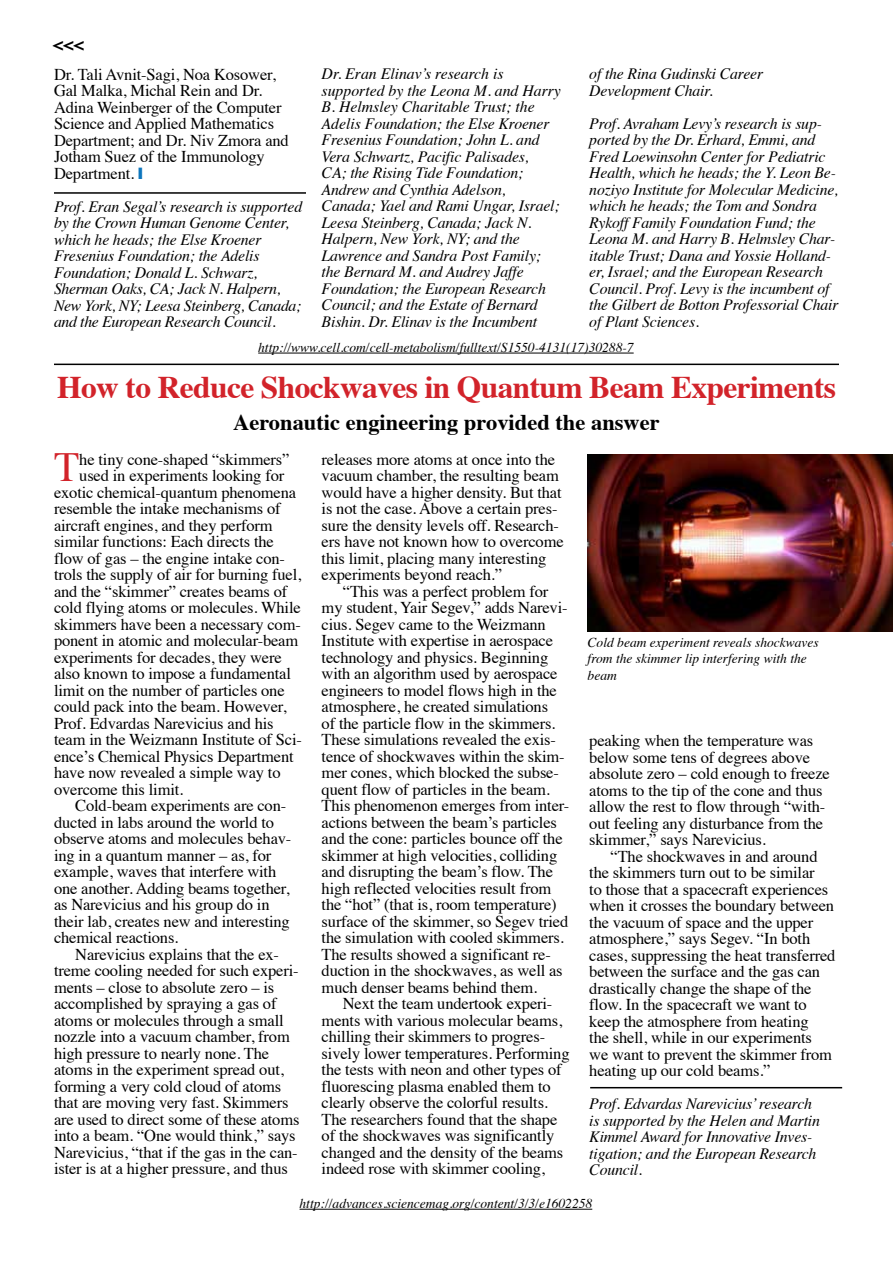
<style>
.page{position:relative;width:893px;height:1263px;background:#fff}
.page>*{position:absolute;margin:0;border:0;box-sizing:border-box;transform-origin:0 0}
.t1{font:41.4px "Times";color:#d2232a}
.t2{font:700 31.5px "Times";letter-spacing:-.02em;color:#d2232a}
.t3{font:700 22.5px "Times";color:#000}
.t4{font:700 18px "Times";color:#000}
.t5{font:16.5px/16.5px "Times";letter-spacing:-.01em;color:#000}
.t6{font:italic 15.75px/16.5px "Times";letter-spacing:-.01em;color:#000}
.t7{font:italic 13.5px/16.5px "Times";color:#000}
.s1{color:#0e76bd}
</style>
<div class="page">
<hr style="left:54px;top:364px;width:785px;height:1px;background:#000">
<hr style="left:300px;top:1209px;width:292px;height:1px;background:#000">
<hr style="left:590px;top:1087px;width:252px;height:1px;background:#000">
<hr style="left:258px;top:353px;width:376px;height:1px;background:#000">
<hr style="left:54px;top:192px;width:252px;height:2px;background:#000">
<img style="left:588px;top:454px;width:305px;height:177px">
<p class="t4" style="left:84px;top:64px;width:32px;rotate:-180deg">&gt;&gt;&gt;</p>
<p class="t5" style="left:54px;top:64px;width:236px">Dr. Tali Avnit-Sagi, Noa Kosower,<br>Gal Malka, Michal Rein and Dr.<br>Adina Weinberger of the Computer<br>Science and Applied Mathematics<br>Department; and Dr. Niv Zmora and<br>Jotham Suez of the Immunology<br>Department. <span class="s1">❙</span></p>
<p class="t6" style="left:54px;top:197px;width:250px">Prof. Eran Segal’s research is supported by the Crown Human Genome Center, which he heads; the Else Kroener Fresenius Foundation; the Adelis Foundation; Donald L. Schwarz, Sherman Oaks, CA; Jack N. Halpern, New York, NY; Leesa Steinberg, Canada; and the European Research Council.</p>
<p class="t6" style="left:322px;top:65px;width:241px">Dr. Eran Elinav’s research is supported by the Leona M. and Harry B. Helmsley Charitable Trust; the Adelis Foundation; the Else Kroener Fresenius Foundation; John L. and Vera Schwartz, Pacific Palisades,<br>CA; the Rising Tide Foundation; Andrew and Cynthia Adelson, Canada; Yael and Rami Ungar, Israel; Leesa Steinberg, Canada; Jack N.<br>Halpern, New York, NY; and the Lawrence and Sandra Post Family; the Bernard M. and Audrey Jaffe Foundation; the European Research Council; and the Estate of Bernard Bishin. Dr. Elinav is the Incumbent</p>
<p class="t6" style="left:589px;top:65px;width:175px">of the Rina Gudinski Career<br>Development Chair.</p>
<p class="t6" style="left:589px;top:114px;width:251px">Prof. Avraham Levy’s research is sup&shy;ported by the Dr. Erhard, Emmi, and Fred Loewinsohn Center for Pediatric Health, which he heads; the Y. Leon Be&shy;noziyo Institute for Molecular Medicine, which he heads; the Tom and Sondra Rykoff Family Foundation Fund; the Leona M. and Harry B. Helmsley Char&shy;itable Trust; Dana and Yossie Holland&shy;er, Israel; and the European Research Council. Prof. Levy is the incumbent of the Gilbert de Botton Professorial Chair of Plant Sciences.</p>
<p class="t7" style="left:258px;top:338px;width:377px">http://www.cell.com/cell-metabolism/fulltext/S1550-4131(17)30288-7</p>
<h2 class="t2" style="left:57px;top:358px;width:780px">How to Reduce Shockwaves in Quantum Beam Experiments</h2>
<h3 class="t3" style="left:233px;top:401px;width:428px">Aeronautic engineering provided the answer</h3>
<h1 class="t1" style="left:54px;top:429px;width:27px">T</h1>
<p class="t5" style="left:79px;top:450px;width:212px">he tiny cone-shaped “skimmers”</p>
<p class="t5" style="left:79px;top:466px;width:206px">used in experiments looking for</p>
<p class="t5" style="left:54px;top:483px;width:244px">exotic chemical-quantum phenomena</p>
<p class="t5" style="left:54px;top:499px;width:228px">resemble the intake mechanisms of</p>
<p class="t5" style="left:54px;top:516px;width:220px">aircraft engines, and they perform</p>
<p class="t5" style="left:54px;top:532px;width:221px">similar functions: Each directs the</p>
<p class="t5" style="left:54px;top:549px;width:233px">flow of gas – the engine intake con-</p>
<p class="t5" style="left:54px;top:565px;width:249px">trols the supply of air for burning fuel,</p>
<p class="t5" style="left:54px;top:582px;width:235px">and the “skimmer” creates beams of</p>
<p class="t5" style="left:54px;top:598px;width:248px">cold flying atoms or molecules. While</p>
<p class="t5" style="left:54px;top:615px;width:248px">skimmers have been a necessary com-</p>
<p class="t5" style="left:54px;top:631px;width:246px">ponent in atomic and molecular-beam</p>
<p class="t5" style="left:54px;top:648px;width:229px">experiments for decades, they were</p>
<p class="t5" style="left:54px;top:664px;width:238px">also known to impose a fundamental</p>
<p class="t5" style="left:54px;top:681px;width:232px">limit on the number of particles one</p>
<p class="t5" style="left:54px;top:697px;width:234px">could pack into the beam. However,</p>
<p class="t5" style="left:54px;top:714px;width:221px">Prof. Edvardas Narevicius and his</p>
<p class="t5" style="left:54px;top:730px;width:250px">team in the Weizmann Institute of Sci-</p>
<p class="t5" style="left:54px;top:747px;width:241px">ence’s Chemical Physics Department</p>
<p class="t5" style="left:54px;top:763px;width:228px">have now revealed a simple way to</p>
<p class="t5" style="left:54px;top:780px;width:131px">overcome this limit.</p>
<p class="t5" style="left:75px;top:796px;width:213px">Cold-beam experiments are con-</p>
<p class="t5" style="left:54px;top:813px;width:222px">ducted in labs around the world to</p>
<p class="t5" style="left:54px;top:829px;width:239px">observe atoms and molecules behav-</p>
<p class="t5" style="left:54px;top:846px;width:219px">ing in a quantum manner – as, for</p>
<p class="t5" style="left:54px;top:862px;width:224px">example, waves that interfere with</p>
<p class="t5" style="left:54px;top:879px;width:237px">one another. Adding beams together,</p>
<p class="t5" style="left:54px;top:895px;width:217px">as Narevicius and his group do in</p>
<p class="t5" style="left:54px;top:912px;width:237px">their lab, creates new and interesting</p>
<p class="t5" style="left:54px;top:928px;width:126px">chemical reactions.</p>
<p class="t5" style="left:75px;top:945px;width:205px">Narevicius explains that the ex-</p>
<p class="t5" style="left:54px;top:961px;width:246px">treme cooling needed for such experi-</p>
<p class="t5" style="left:54px;top:978px;width:222px">ments – close to absolute zero – is</p>
<p class="t5" style="left:54px;top:994px;width:224px">accomplished by spraying a gas of</p>
<p class="t5" style="left:54px;top:1011px;width:231px">atoms or molecules through a small</p>
<p class="t5" style="left:54px;top:1027px;width:237px">nozzle into a vacuum chamber, from</p>
<p class="t5" style="left:54px;top:1044px;width:217px">high pressure to nearly none. The</p>
<p class="t5" style="left:54px;top:1060px;width:231px">atoms in the experiment spread out,</p>
<p class="t5" style="left:54px;top:1077px;width:229px">forming a very cold cloud of atoms</p>
<p class="t5" style="left:54px;top:1093px;width:236px">that are moving very fast. Skimmers</p>
<p class="t5" style="left:54px;top:1110px;width:247px">are used to direct some of these atoms</p>
<p class="t5" style="left:54px;top:1126px;width:243px">into a beam. “One would think,” says</p>
<p class="t5" style="left:54px;top:1143px;width:245px">Narevicius, “that if the gas in the can-</p>
<p class="t5" style="left:54px;top:1159px;width:235px">ister is at a higher pressure, and thus</p>
<p class="t5" style="left:322px;top:450px;width:244px">releases more atoms at once into the vacuum chamber, the resulting beam would have a higher density. But that is not the case. Above a certain pres&shy;sure the density levels off. Research&shy;ers have not known how to overcome this limit, placing many interesting experiments beyond reach.”</p>
<p class="t5" style="left:322px;top:582px;width:249px;text-indent:21px">“This was a perfect problem for my student, Yair Segev,” adds Narevi&shy;cius. Segev came to the Weizmann Institute with expertise in aerospace technology and physics. Beginning with an algorithm used by aerospace engineers to model flows high in the atmosphere, he created simulations<br>of the particle flow in the skimmers.<br>These simulations revealed the exis&shy;tence of shockwaves within the skim&shy;mer cones, which blocked the subse&shy;quent flow of particles in the beam.<br>This phenomenon emerges from inter&shy;actions between the beam’s particles and the cone: particles bounce off the skimmer at high velocities, colliding and disrupting the beam’s flow. The high reflected velocities result from the “hot” (that is, room temperature) surface of the skimmer, so Segev tried the simulation with cooled skimmers.<br>The results showed a significant re&shy;duction in the shockwaves, as well as much denser beams behind them.</p>
<p class="t5" style="left:322px;top:994px;width:249px;text-indent:21px">Next the team undertook experi&shy;ments with various molecular beams, chilling their skimmers to progres&shy;sively lower temperatures. Performing the tests with neon and other types of fluorescing plasma enabled them to clearly observe the colorful results.<br>The researchers found that the shape of the shockwaves was significantly changed and the density of the beams indeed rose with skimmer cooling,</p>
<p class="t7" style="left:588px;top:633px;width:233px">Cold beam experiment reveals shockwaves from the skimmer lip interfering with the beam</p>
<p class="t5" style="left:589px;top:731px;width:242px">peaking when the temperature was below some tens of degrees above absolute zero – cold enough to freeze atoms to the tip of the cone and thus allow the rest to flow through “with&shy;out feeling any disturbance from the skimmer,” says Narevicius.</p>
<p class="t5" style="left:589px;top:847px;width:248px;text-indent:21px">“The shockwaves in and around the skimmers turn out to be similar<br>to those that a spacecraft experiences when it crosses the boundary between the vacuum of space and the upper atmosphere,” says Segev. “In both cases, suppressing the heat transferred between the surface and the gas can drastically change the shape of the flow. In the spacecraft we want to keep the atmosphere from heating<br>the shell, while in our experiments<br>we want to prevent the skimmer from heating up our cold beams.”</p>
<p class="t6" style="left:589px;top:1095px;width:232px">Prof. Edvardas Narevicius’ research is supported by the Helen and Martin<br>Kimmel Award for Innovative Inves&shy;tigation; and the European Research<br>Council.</p>
<p class="t7" style="left:300px;top:1194px;width:294px">http://advances.sciencemag.org/content/3/3/e1602258</p>
</div>
